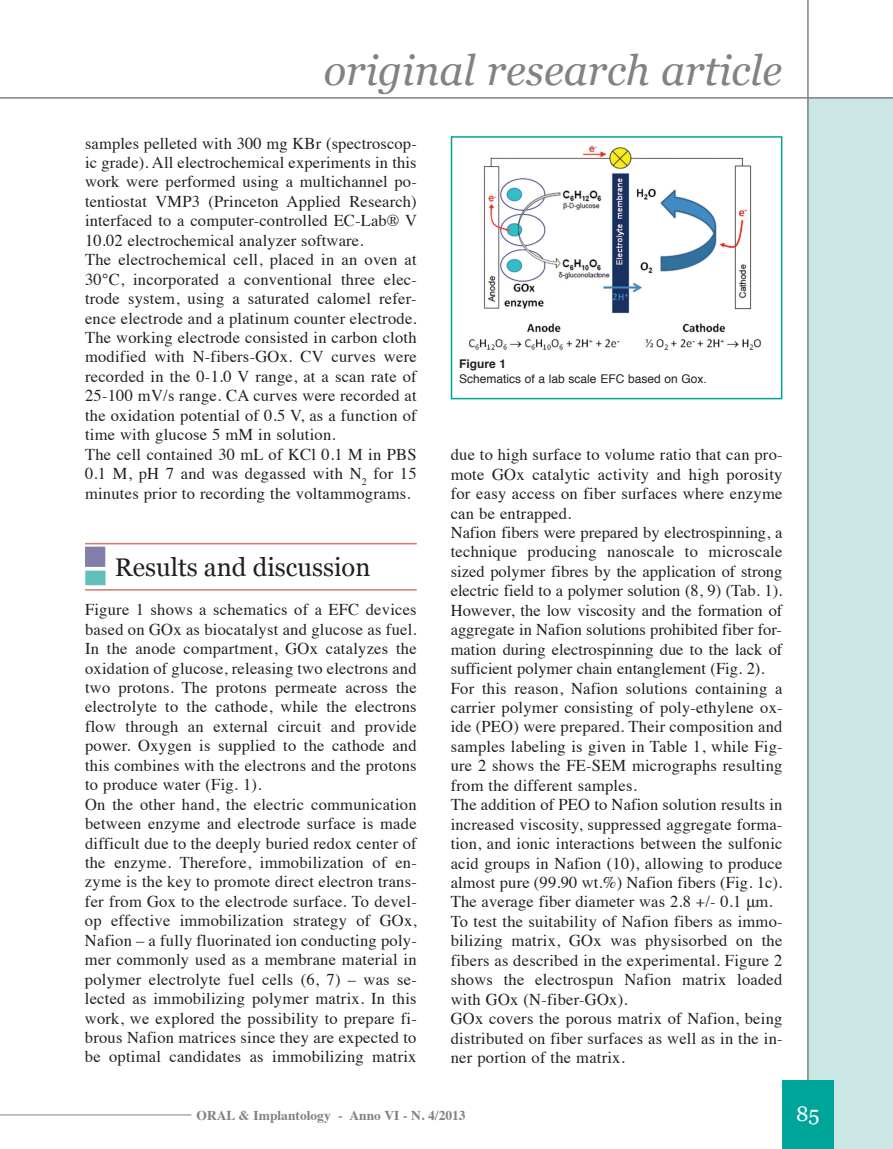
<style>
.page{position:relative;width:893px;height:1149px;background:#fff}
.page>*{position:absolute;margin:0;border:0;box-sizing:border-box;transform-origin:0 0}
.t1{font:italic 42px "Georgia";color:#808285}
.t2{font:25.5px "Georgia";color:#231f20}
.t3{font:21px "Georgia";color:#fff}
.t4{font:16.5px/19.4px "Times";letter-spacing:.015em;color:#231f20}
.t5{font:700 13.5px "Times";color:#808285}
.t6{font:12px "Helvetica";color:#231f20}
.t7{font:700 12px "Helvetica";color:#231f20}
</style>
<div class="page">
<div style="left:808px;top:98px;width:85px;height:1050px;background:#cae6e5"></div>
<hr style="left:807px;top:0;width:2px;height:1148px;background:#808285">
<hr style="left:0;top:1114px;width:191px;height:1px;background:#808285">
<hr style="left:0;top:97px;width:893px;height:2px;background:#808285">
<div style="left:782px;top:1080px;width:51px;height:68px;background:#00a599"></div>
<hr style="left:85px;top:542px;width:332px;height:2px;background:#d3786d">
<hr style="left:85px;top:589px;width:332px;height:1px;background:#d3786d">
<div style="left:85px;top:546px;width:20px;height:20px;background:#837eaa"></div>
<div style="left:85px;top:570px;width:21px;height:15px;background:#60c1bb"></div>
<img style="left:468px;top:146px;width:294px;height:204px">
<div style="left:451px;top:136px;width:331px;height:263px;border:2px solid #00a599"></div>
<h1 class="t1" style="left:324px;top:47px;width:460px">original research article</h1>
<p class="t4" style="left:85px;top:135px;width:333px">samples pelleted with 300 mg KBr (spectroscop&shy;ic grade). All electrochemical experiments in this work were performed using a multichannel po&shy;tentiostat VMP3 (Princeton Applied Research) interfaced to a computer-controlled EC-Lab® V 10.02 electrochemical analyzer software.<br>The electrochemical cell, placed in an oven at 30°C, incorporated a conventional three elec&shy;trode system, using a saturated calomel refer&shy;ence electrode and a platinum counter electrode.<br>The working electrode consisted in carbon cloth modified with N-fibers-GOx. CV curves were recorded in the 0-1.0 V range, at a scan rate of 25-100 mV/s range. CA curves were recorded at the oxidation potential of 0.5 V, as a function of time with glucose 5 mM in solution.<br>The cell contained 30 mL of KCl 0.1 M in PBS 0.1 M, pH 7 and was degassed with N<sub>2</sub> for 15 minutes prior to recording the voltammograms.</p>
<h2 class="t2" style="left:115px;top:553px;width:257px">Results and discussion</h2>
<p class="t4" style="left:85px;top:601px;width:333px">Figure 1 shows a schematics of a EFC devices based on GOx as biocatalyst and glucose as fuel.<br>In the anode compartment, GOx catalyzes the oxidation of glucose, releasing two electrons and two protons. The protons permeate across the electrolyte to the cathode, while the electrons flow through an external circuit and provide power. Oxygen is supplied to the cathode and this combines with the electrons and the protons to produce water (Fig. 1).<br>On the other hand, the electric communication between enzyme and electrode surface is made difficult due to the deeply buried redox center of the enzyme. Therefore, immobilization of en&shy;zyme is the key to promote direct electron trans&shy;fer from Gox to the electrode surface. To devel&shy;op effective immobilization strategy of GOx, Nafion – a fully fluorinated ion conducting poly&shy;mer commonly used as a membrane material in polymer electrolyte fuel cells (6, 7) – was se&shy;lected as immobilizing polymer matrix. In this work, we explored the possibility to prepare fi&shy;brous Nafion matrices since they are expected to be optimal candidates as immobilizing matrix</p>
<p class="t7" style="left:459px;top:359px;width:49px">Figure 1</p>
<p class="t6" style="left:459px;top:374px;width:249px">Schematics of a lab scale EFC based on Gox.</p>
<p class="t4" style="left:451px;top:446px;width:333px">due to high surface to volume ratio that can pro&shy;mote GOx catalytic activity and high porosity for easy access on fiber surfaces where enzyme can be entrapped.<br>Nafion fibers were prepared by electrospinning, a technique producing nanoscale to microscale sized polymer fibres by the application of strong electric field to a polymer solution (8, 9) (Tab. 1).<br>However, the low viscosity and the formation of aggregate in Nafion solutions prohibited fiber for&shy;mation during electrospinning due to the lack of sufficient polymer chain entanglement (Fig. 2).<br>For this reason, Nafion solutions containing a carrier polymer consisting of poly-ethylene ox&shy;ide (PEO) were prepared. Their composition and samples labeling is given in Table 1, while Fig&shy;ure 2 shows the FE-SEM micrographs resulting from the different samples.<br>The addition of PEO to Nafion solution results in increased viscosity, suppressed aggregate forma&shy;tion, and ionic interactions between the sulfonic acid groups in Nafion (10), allowing to produce almost pure (99.90 wt.%) Nafion fibers (Fig. 1c).<br>The average fiber diameter was 2.8 +/- 0.1 μm.<br>To test the suitability of Nafion fibers as immo&shy;bilizing matrix, GOx was physisorbed on the fibers as described in the experimental. Figure 2 shows the electrospun Nafion matrix loaded with GOx (N-fiber-GOx).<br>GOx covers the porous matrix of Nafion, being distributed on fiber surfaces as well as in the in&shy;ner portion of the matrix.</p>
<p class="t5" style="left:197px;top:1109px;width:271px">Oral &amp; Implantology - anno VI - n. 4/2013</p>
<p class="t3" style="left:796px;top:1100px;width:25px">85</p>
</div>
